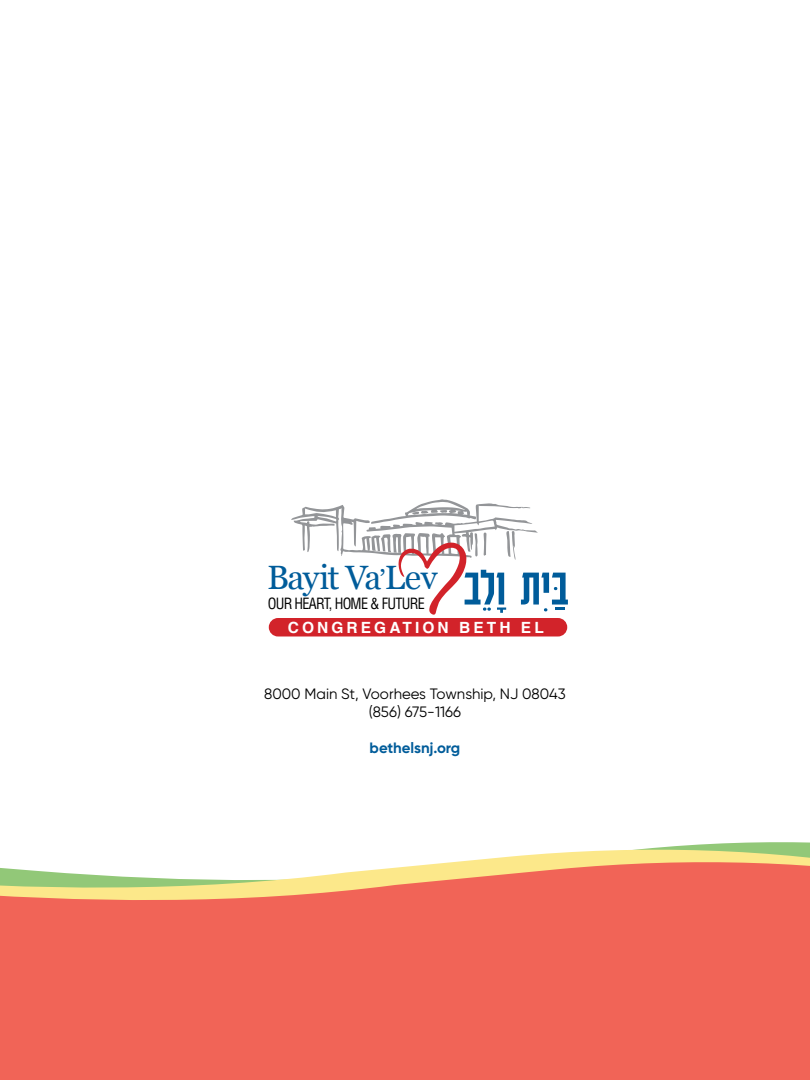
<style>
.page{position:relative;width:810px;height:1080px;background:#fff}
.page>*{position:absolute;margin:0;border:0;box-sizing:border-box;transform-origin:0 0}
.t1{font:33.75px "Georgia";letter-spacing:-.05em;color:#005c9a}
.t2{font:700 15.5px "Helvetica";letter-spacing:.2em;color:#fff}
.t3{font:condensed 15.12px "Helvetica LT Std";letter-spacing:-.05em;color:#000;scale:.94 1}
.t4{font:15px/18px "Gilroy";color:#000;text-align:center}
.t5{font:700 15px "Gilroy";color:#005c9a}
.s1{font-size:26.75px}
</style>
<div class="page">
<svg style="left:291px;top:499px;width:277px;height:116px"></svg>
<div style="left:269px;top:618px;width:298px;height:18px;background:#d2232a;border-radius:9px"></div>
<svg style="left:507px;top:844px;width:303px;height:13px"></svg>
<svg style="left:0;top:857px;width:810px;height:223px;background:#f07461"></svg>
<h1 class="t1" style="left:267px;top:553px;width:172px">Bayit Va<span class="s1">’</span>Lev</h1>
<p class="t3" style="left:268px;top:594px;width:169px">OUR HEART, HOME &amp; FUTURE</p>
<p class="t2" style="left:288px;top:618px;width:257px">CONGREGATION BETH EL</p>
<p class="t4" style="left:264px;top:684px;width:303px">8000 Main St, Voorhees Township, NJ 08043 (856) 675-1166</p>
<p class="t5" style="left:370px;top:738px;width:92px">bethelsnj.org</p>
</div>
